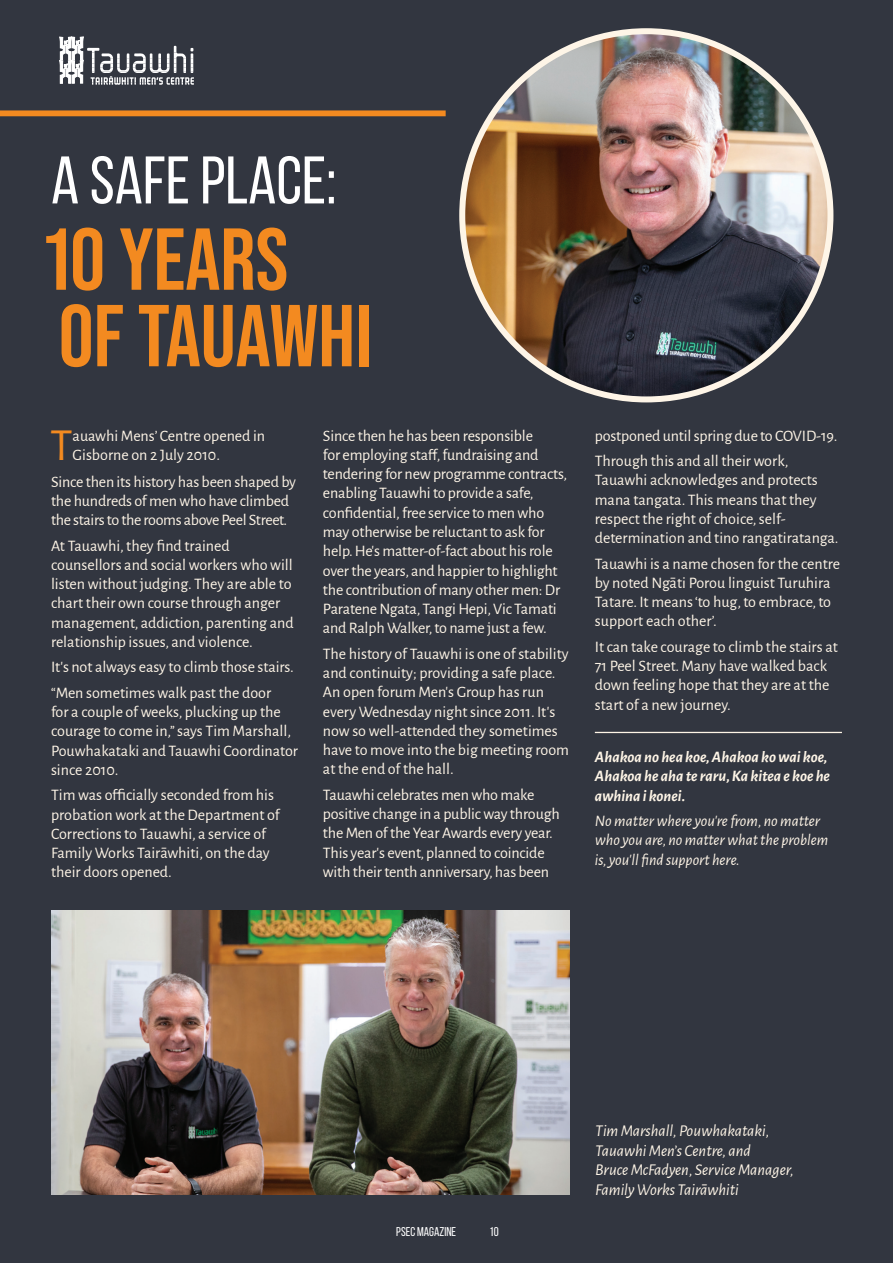
<style>
.page{position:relative;width:893px;height:1263px;background:#323640}
.page>*{position:absolute;margin:0;border:0;box-sizing:border-box;transform-origin:0 0}
.Headline_Text_-_Utop{font:700 87.6px/76.5px "Bebas Neue Pro";color:#f38a20}
.Headline_Text_-_Utop-2{font:67.05px "Bebas Neue";color:#fff}
.Body_Text_-_Drop_Cap{font:46.05px "Alegreya Sans";color:#f38a20}
.t1{font:italic 16.5px/19.8px "Alegreya Sans";color:#fef5e7}
.Body_Text{font:16.05px/19.2px "Alegreya Sans";color:#fef5e7}
.Body_Text-2{font:italic 16.05px/19.2px "Alegreya Sans";color:#fef5e7}
.Body_Text-3{font:italic 700 16.05px/19.2px "Alegreya Sans";color:#fef5e7}
.Body_Text_-_Drop_Cap-2{font:16.05px/19.2px "Alegreya Sans";color:#fef5e7}
.Page_Number{font:12.75px "Bebas Neue";color:#fff}
</style>
<div class="page">
<div style="left:0;top:110px;width:446px;height:6px;background:#f38a20"></div>
<hr style="left:595px;top:732px;width:247px;height:1px;background:#fef5e7">
<img style="left:462px;top:31px;width:368px;height:368px;border-radius:184px">
<img style="left:51px;top:910px;width:519px;height:285px">
<svg style="left:60px;top:37px;width:134px;height:48px"></svg>
<p class="Headline_Text_-_Utop-2" style="left:51px;top:144px;width:287px">A SAFE PLACE:</p>
<p class="Headline_Text_-_Utop" style="left:45px;top:220px;width:329px">10 YEARS<br>OF TAUAWHI</p>
<p class="Body_Text_-_Drop_Cap" style="left:50px;top:414px;width:24px">T</p>
<p class="Body_Text_-_Drop_Cap-2" style="left:73px;top:425px;width:194px">auawhi Mens’ Centre opened in<br>Gisborne on 2 July 2010.</p>
<p class="Body_Text" style="left:51px;top:471px;width:246px">Since then its history has been shaped by the hundreds of men who have climbed the stairs to the rooms above Peel Street.</p>
<p class="Body_Text" style="left:51px;top:535px;width:244px">At Tauawhi, they find trained counsellors and social workers who will listen without judging. They are able to chart their own course through anger management, addiction, parenting and relationship issues, and violence.</p>
<p class="Body_Text" style="left:51px;top:657px;width:244px">It’s not always easy to climb those stairs.</p>
<p class="Body_Text" style="left:51px;top:682px;width:249px">“Men sometimes walk past the door<br>for a couple of weeks, plucking up the courage to come in,” says Tim Marshall,<br>Pouwhakataki and Tauawhi Coordinator since 2010.</p>
<p class="Body_Text" style="left:51px;top:785px;width:230px">Tim was officially seconded from his probation work at the Department of<br>Corrections to Tauawhi, a service of<br>Family Works Tairāwhiti, on the day their doors opened.</p>
<p class="Body_Text" style="left:323px;top:425px;width:246px">Since then he has been responsible<br>for employing staff, fundraising and tendering for new programme contracts, enabling Tauawhi to provide a safe, confidential, free service to men who may otherwise be reluctant to ask for help. He’s matter-of-fact about his role over the years, and happier to highlight the contribution of many other men: Dr Paratene Ngata, Tangi Hepi, Vic Tamati and Ralph Walker, to name just a few.</p>
<p class="Body_Text" style="left:323px;top:643px;width:248px">The history of Tauawhi is one of stability and continuity; providing a safe place.<br>An open forum Men’s Group has run every Wednesday night since 2011. It’s now so well-attended they sometimes have to move into the big meeting room at the end of the hall.</p>
<p class="Body_Text" style="left:323px;top:784px;width:238px">Tauawhi celebrates men who make positive change in a public way through the Men of the Year Awards every year.<br>This year’s event, planned to coincide with their tenth anniversary, has been</p>
<p class="Body_Text" style="left:595px;top:425px;width:244px">postponed until spring due to COVID-19.</p>
<p class="Body_Text" style="left:595px;top:451px;width:245px">Through this and all their work, Tauawhi acknowledges and protects mana tangata. This means that they respect the right of choice, self&shy;determination and tino rangatiratanga.</p>
<p class="Body_Text" style="left:595px;top:553px;width:247px">Tauawhi is a name chosen for the centre by noted Ngāti Porou linguist Turuhira Tatare. It means ‘to hug, to embrace, to support each other’.</p>
<p class="Body_Text" style="left:595px;top:636px;width:245px">It can take courage to climb the stairs at 71 Peel Street. Many have walked back down feeling hope that they are at the start of a new journey.</p>
<p class="Body_Text-3" style="left:595px;top:746px;width:237px">Ahakoa no hea koe, Ahakoa ko wai koe,<br>Ahakoa he aha te raru, Ka kitea e koe he awhina i konei.</p>
<p class="Body_Text-2" style="left:595px;top:810px;width:235px">No matter where you’re from, no matter who you are, no matter what the problem is, you’ll find support here.</p>
<p class="Page_Number" style="left:396px;top:1224px;width:61px">PSEC MAGAZINE</p>
<p class="Page_Number" style="left:490px;top:1224px;width:11px">10</p>
<p class="t1" style="left:595px;top:1120px;width:200px">Tim Marshall, Pouwhakataki,<br>Tauawhi Men’s Centre, and<br>Bruce McFadyen, Service Manager,<br>Family Works Tairāwhiti</p>
</div>
